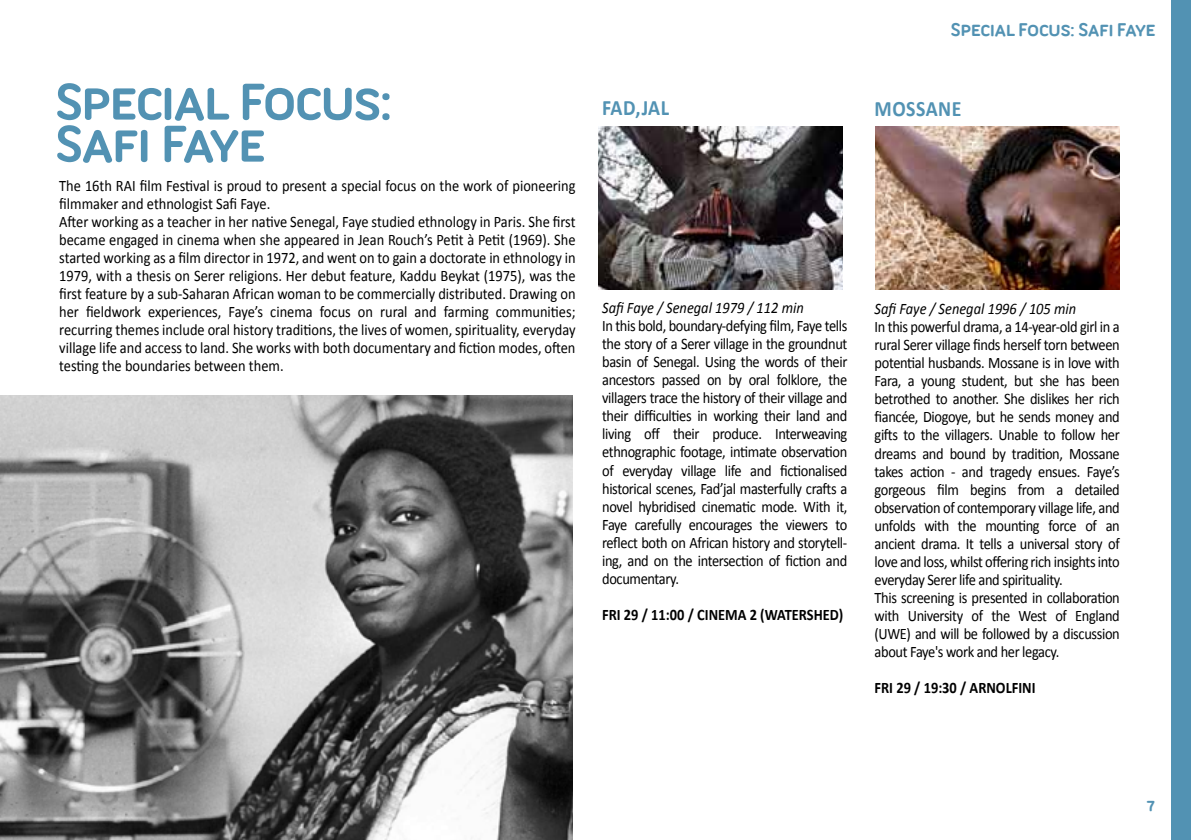
<style>
.page{position:relative;width:1191px;height:840px;background:#fff}
.page>*{position:absolute;margin:0;border:0;box-sizing:border-box;transform-origin:0 0}
.t1{font:700 56px/42px "Ubuntu Titling";letter-spacing:-.05em;color:#5292b3}
.t2{font:700 22px "Calibri";letter-spacing:.025em;color:#5292b3;scale:.9 1}
.t3{font:700 20px "Ubuntu Titling";letter-spacing:-.035em;color:#5292b3}
.t4{font:700 18px "Ubuntu Titling";color:#5292b3}
.t5{font:16px/18px "Calibri";letter-spacing:-.025em;color:#000;scale:.9 1}
.t6{font:16px/18px "Calibri";color:#000;scale:.9 1}
.t7{font:italic 16px "Calibri";color:#000;scale:.9 1}
.t8{font:700 16px "Calibri";color:#000;scale:.9 1}
</style>
<div class="page">
<img style="left:0;top:395px;width:572px;height:444px">
<img style="left:598px;top:127px;width:244px;height:162px">
<img style="left:875px;top:127px;width:244px;height:162px">
<div style="left:1171px;top:0;width:20px;height:839px;background:#5292b3"></div>
<h1 class="t1" style="left:54px;top:79px;width:340px">Special Focus:<br>Safi Faye</h1>
<p class="t6" style="left:59px;top:177px;width:575px">The 16th RAI film Festival is proud to present a special focus on the work of pioneering filmmaker and ethnologist Safi Faye.<br>After working as a teacher in her native Senegal, Faye studied ethnology in Paris. She first became engaged in cinema when she appeared in Jean Rouch’s Petit à Petit (1969). She started working as a film director in 1972, and went on to gain a doctorate in ethnology in 1979, with a thesis on Serer religions. Her debut feature, Kaddu Beykat (1975), was the first feature by a sub-Saharan African woman to be commercially distributed. Drawing on her fieldwork experiences, Faye’s cinema focus on rural and farming communities; recurring themes include oral history traditions, the lives of women, spirituality, everyday village life and access to land. She works with both documentary and fiction modes, often testing the boundaries between them.</p>
<h2 class="t2" style="left:602px;top:94px;width:76px">FAD,JAL</h2>
<p class="t7" style="left:602px;top:297px;width:226px">Safi Faye / Senegal 1979 / 112 min</p>
<p class="t5" style="left:602px;top:317px;width:274px;text-align:justify">In this bold, boundary-defying film, Faye tells the story of a Serer village in the groundnut basin of Senegal. Using the words of their ancestors passed on by oral folklore, the villagers trace the history of their village and their difficulties in working their land and living off their produce. Interweaving ethnographic footage, intimate observation of everyday village life and fictionalised historical scenes, Fad’jal masterfully crafts a novel hybridised cinematic mode. With it, Faye carefully encourages the viewers to reflect both on African history and storytell&shy;ing, and on the intersection of fiction and documentary.</p>
<p class="t8" style="left:602px;top:603px;width:269px">FRI 29 / 11:00 / CINEMA 2 (WATERSHED)</p>
<p class="t3" style="left:950px;top:18px;width:207px">Special Focus: Safi Faye</p>
<h2 class="t2" style="left:874px;top:95px;width:98px">MOSSANE</h2>
<p class="t7" style="left:874px;top:298px;width:225px">Safi Faye / Senegal 1996 / 105 min</p>
<p class="t5" style="left:874px;top:318px;width:274px">In this powerful drama, a 14-year-old girl in a rural Serer village finds herself torn between potential husbands. Mossane is in love with Fara, a young student, but she has been betrothed to another. She dislikes her rich fiancée, Diogoye, but he sends money and gifts to the villagers. Unable to follow her dreams and bound by tradition, Mossane takes action - and tragedy ensues. Faye’s gorgeous film begins from a detailed observation of contemporary village life, and unfolds with the mounting force of an ancient drama. It tells a universal story of love and loss, whilst offering rich insights into everyday Serer life and spirituality.<br>This screening is presented in collaboration with University of the West of England (UWE) and will be followed by a discussion about Faye's work and her legacy.</p>
<p class="t8" style="left:874px;top:676px;width:180px">FRI 29 / 19:30 / ARNOLFINI</p>
<p class="t4" style="left:1146px;top:794px;width:10px">7</p>
</div>
